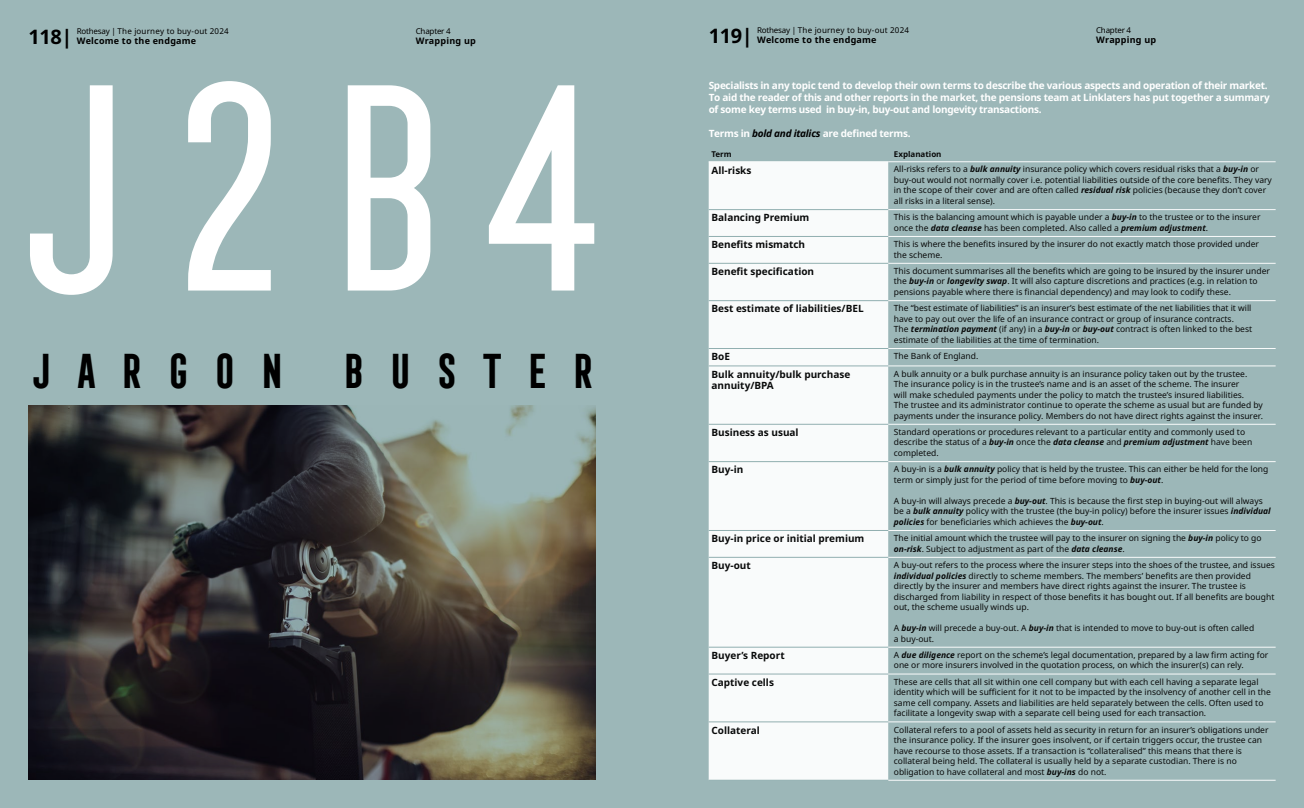
<style>
.page{position:relative;width:1304px;height:808px;background:#9cb7b8}
.page>*{position:absolute;margin:0;border:0;box-sizing:border-box;transform-origin:0 0}
.t1{font:285px "Frontage Condensed";color:#fff}
.t2{font:700 45px "Frontage Condensed";letter-spacing:.46em;color:#000}
.t3{font:700 20px "Noto Sans";letter-spacing:-.02em;color:#000}
.t4{font:700 10px/12px "Noto Sans";letter-spacing:-.025em;color:#fff}
.t5{font:700 10px/11px "Noto Sans";color:#000}
.t6{font:700 9px "Noto Sans";letter-spacing:.025em;color:#000}
.t7{font:8.5px/10.5px "Noto Sans";color:#000}
.t8{font:8px "Noto Sans";letter-spacing:.025em;color:#000}
.t9{font:8px "Noto Sans";letter-spacing:-.025em;color:#000}
.t10{font:700 8px "Noto Sans";color:#000}
.s1{font-style:italic;color:#000}
.s2{font-weight:700;font-style:italic}
</style>
<div class="page">
<img style="left:28px;top:405px;width:567px;height:375px">
<div style="left:709px;top:162px;width:179px;height:618px;background:#f9fbfb"></div>
<hr style="left:888px;top:209px;width:388px;height:1px;background:#fff">
<hr style="left:888px;top:557px;width:388px;height:1px;background:#fff">
<hr style="left:888px;top:236px;width:388px;height:1px;background:#fff">
<hr style="left:888px;top:263px;width:388px;height:1px;background:#fff">
<hr style="left:888px;top:647px;width:388px;height:1px;background:#fff">
<hr style="left:888px;top:674px;width:388px;height:1px;background:#fff">
<hr style="left:888px;top:722px;width:388px;height:1px;background:#fff">
<hr style="left:888px;top:780px;width:388px;height:1px;background:#fff">
<hr style="left:888px;top:300px;width:388px;height:1px;background:#fff">
<hr style="left:888px;top:348px;width:388px;height:1px;background:#fff">
<hr style="left:888px;top:366px;width:388px;height:1px;background:#fff">
<hr style="left:888px;top:424px;width:388px;height:1px;background:#fff">
<hr style="left:888px;top:461px;width:388px;height:1px;background:#fff">
<hr style="left:888px;top:530px;width:388px;height:1px;background:#fff">
<hr style="left:709px;top:209px;width:179px;height:1px;background:#91afb0">
<hr style="left:709px;top:236px;width:179px;height:1px;background:#91afb0">
<hr style="left:709px;top:263px;width:179px;height:1px;background:#91afb0">
<hr style="left:709px;top:300px;width:179px;height:1px;background:#91afb0">
<hr style="left:709px;top:161px;width:179px;height:1px;background:#fff">
<hr style="left:888px;top:161px;width:388px;height:1px;background:#fff">
<hr style="left:709px;top:348px;width:179px;height:1px;background:#91afb0">
<hr style="left:709px;top:366px;width:179px;height:1px;background:#91afb0">
<hr style="left:709px;top:424px;width:179px;height:1px;background:#91afb0">
<hr style="left:709px;top:461px;width:179px;height:1px;background:#91afb0">
<hr style="left:709px;top:557px;width:179px;height:1px;background:#91afb0">
<hr style="left:709px;top:647px;width:179px;height:1px;background:#91afb0">
<hr style="left:709px;top:674px;width:179px;height:1px;background:#91afb0">
<hr style="left:709px;top:722px;width:179px;height:1px;background:#91afb0">
<hr style="left:709px;top:780px;width:179px;height:1px;background:#91afb0">
<hr style="left:709px;top:530px;width:179px;height:1px;background:#91afb0">
<p class="t6" style="left:77px;top:34px;width:121px">Welcome to the endgame</p>
<h3 class="t3" style="left:709px;top:21px;width:46px">119|</h3>
<p class="t8" style="left:757px;top:24px;width:153px">Rothesay | The journey to buy-out 2024</p>
<h3 class="t3" style="left:28px;top:23px;width:46px">118|</h3>
<p class="t8" style="left:77px;top:26px;width:153px">Rothesay | The journey to buy-out 2024</p>
<p class="t9" style="left:416px;top:26px;width:37px">Chapter 4</p>
<p class="t6" style="left:416px;top:34px;width:62px">Wrapping up</p>
<p class="t6" style="left:757px;top:33px;width:121px">Welcome to the endgame</p>
<p class="t9" style="left:1096px;top:24px;width:37px">Chapter 4</p>
<p class="t6" style="left:1096px;top:33px;width:62px">Wrapping up</p>
<h1 class="t1" style="left:-9px;top:32px;width:630px">J2B4</h1>
<h2 class="t2" style="left:28px;top:346px;width:568px">JARGON BUSTER</h2>
<p class="t4" style="left:709px;top:79px;width:562px">Specialists in any topic tend to develop their own terms to describe the various aspects and operation of their market.<br>To aid the reader of this and other reports in the market, the pensions team at Linklaters has put together a summary of some key terms used in buy-in, buy-out and longevity transactions.</p>
<p class="t4" style="left:709px;top:127px;width:203px">Terms in <span class="s1">bold and italics</span> are defined terms.</p>
<p class="t10" style="left:711px;top:149px;width:22px">Term</p>
<p class="t10" style="left:894px;top:149px;width:49px">Explanation</p>
<p class="t5" style="left:711px;top:165px;width:41px">All-risks</p>
<p class="t7" style="left:894px;top:164px;width:380px">All-risks refers to a <span class="s2">bulk annuity</span> insurance policy which covers residual risks that a <span class="s2">buy-in</span> or buy-out would not normally cover i.e. potential liabilities outside of the core benefits. They vary in the scope of their cover and are often called <span class="s2">residual risk</span> policies (because they don’t cover all risks in a literal sense).</p>
<p class="t5" style="left:711px;top:212px;width:99px">Balancing Premium</p>
<p class="t7" style="left:894px;top:212px;width:368px">This is the balancing amount which is payable under a <span class="s2">buy-in</span> to the trustee or to the insurer once the <span class="s2">data cleanse</span> has been completed. Also called a <span class="s2">premium adjustment</span>.</p>
<p class="t5" style="left:711px;top:239px;width:95px">Benefits mismatch</p>
<p class="t7" style="left:894px;top:239px;width:367px">This is where the benefits insured by the insurer do not exactly match those provided under the scheme.</p>
<p class="t5" style="left:711px;top:266px;width:104px">Benefit specification</p>
<p class="t7" style="left:894px;top:266px;width:378px">This document summarises all the benefits which are going to be insured by the insurer under the <span class="s2">buy-in</span> or <span class="s2">longevity swap</span>. It will also capture discretions and practices (e.g. in relation to pensions payable where there is financial dependency) and may look to codify these.</p>
<p class="t5" style="left:711px;top:303px;width:154px">Best estimate of liabilities/BEL</p>
<p class="t7" style="left:894px;top:303px;width:360px">The “best estimate of liabilities” is an insurer’s best estimate of the net liabilities that it will have to pay out over the life of an insurance contract or group of insurance contracts.<br>The <span class="s2">termination payment</span> (if any) in a <span class="s2">buy-in</span> or <span class="s2">buy-out</span> contract is often linked to the best estimate of the liabilities at the time of termination.</p>
<p class="t5" style="left:711px;top:351px;width:20px">BoE</p>
<p class="t7" style="left:894px;top:351px;width:86px">The Bank of England.</p>
<p class="t5" style="left:711px;top:369px;width:140px">Bulk annuity/bulk purchase annuity/BPA</p>
<p class="t7" style="left:894px;top:368px;width:371px">A bulk annuity or a bulk purchase annuity is an insurance policy taken out by the trustee.<br>The insurance policy is in the trustee’s name and is an asset of the scheme. The insurer<br>will make scheduled payments under the policy to match the trustee’s insured liabilities.<br>The trustee and its administrator continue to operate the scheme as usual but are funded by payments under the insurance policy. Members do not have direct rights against the insurer.</p>
<p class="t5" style="left:711px;top:427px;width:89px">Business as usual</p>
<p class="t7" style="left:894px;top:427px;width:360px">Standard operations or procedures relevant to a particular entity and commonly used to describe the status of a <span class="s2">buy-in</span> once the <span class="s2">data cleanse</span> and <span class="s2">premium adjustment</span> have been completed.</p>
<p class="t5" style="left:711px;top:464px;width:33px">Buy-in</p>
<p class="t7" style="left:894px;top:464px;width:376px">A buy-in is a <span class="s2">bulk annuity</span> policy that is held by the trustee. This can either be held for the long term or simply just for the period of time before moving to <span class="s2">buy-out</span>.</p>
<p class="t7" style="left:894px;top:496px;width:378px">A buy-in will always precede a <span class="s2">buy-out</span>. This is because the first step in buying-out will always be a <span class="s2">bulk annuity</span> policy with the trustee (the buy-in policy) before the insurer issues <span class="s2">individual policies</span> for beneficiaries which achieves the <span class="s2">buy-out</span>.</p>
<p class="t5" style="left:711px;top:533px;width:154px">Buy-in price or initial premium</p>
<p class="t7" style="left:894px;top:533px;width:369px">The initial amount which the trustee will pay to the insurer on signing the <span class="s2">buy-in</span> policy to go <span class="s2">on-risk</span>. Subject to adjustment as part of the <span class="s2">data cleanse</span>.</p>
<p class="t5" style="left:711px;top:560px;width:41px">Buy-out</p>
<p class="t7" style="left:894px;top:560px;width:382px">A buy-out refers to the process where the insurer steps into the shoes of the trustee, and issues <span class="s2">individual policies</span> directly to scheme members. The members’ benefits are then provided directly by the insurer and members have direct rights against the insurer. The trustee is discharged from liability in respect of those benefits it has bought out. If all benefits are bought out, the scheme usually winds up.</p>
<p class="t7" style="left:894px;top:623px;width:362px">A <span class="s2">buy-in</span> will precede a buy-out. A <span class="s2">buy-in</span> that is intended to move to buy-out is often called a buy-out.</p>
<p class="t5" style="left:711px;top:650px;width:75px">Buyer’s Report</p>
<p class="t7" style="left:894px;top:650px;width:376px">A <span class="s2">due diligence</span> report on the scheme’s legal documentation, prepared by a law firm acting for one or more insurers involved in the quotation process, on which the insurer(s) can rely.</p>
<p class="t5" style="left:711px;top:677px;width:64px">Captive cells</p>
<p class="t7" style="left:894px;top:676px;width:379px">These are cells that all sit within one cell company but with each cell having a separate legal identity which will be sufficient for it not to be impacted by the insolvency of another cell in the same cell company. Assets and liabilities are held separately between the cells. Often used to facilitate a longevity swap with a separate cell being used for each transaction.</p>
<p class="t5" style="left:711px;top:725px;width:50px">Collateral</p>
<p class="t7" style="left:894px;top:724px;width:376px">Collateral refers to a pool of assets held as security in return for an insurer’s obligations under the insurance policy. If the insurer goes insolvent, or if certain triggers occur, the trustee can have recourse to those assets. If a transaction is “collateralised” this means that there is collateral being held. The collateral is usually held by a separate custodian. There is no obligation to have collateral and most <span class="s2">buy-ins</span> do not.</p>
</div>
